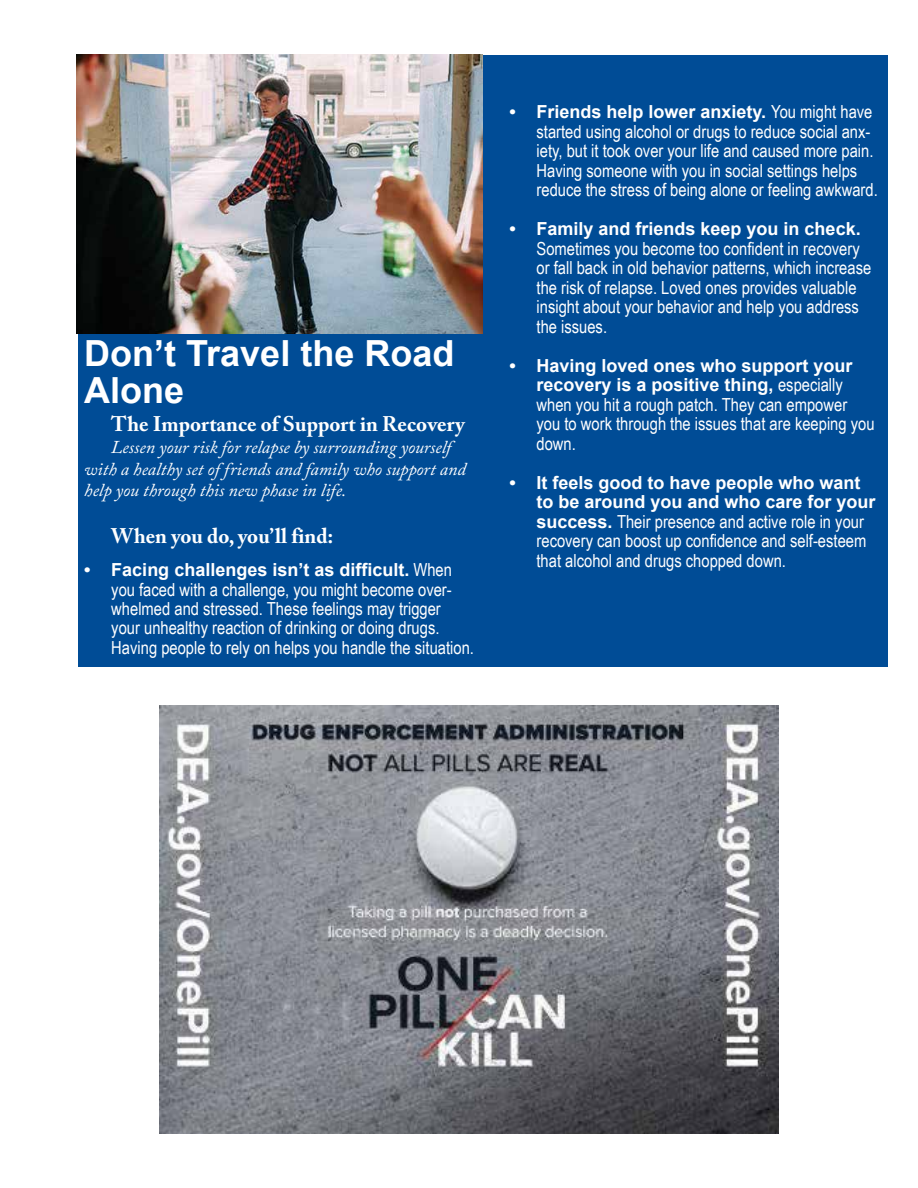
<style>
.page{position:relative;width:918px;height:1188px;background:#fff}
.page>*{position:absolute;margin:0;border:0;box-sizing:border-box;transform-origin:0 0}
.t1{font:700 36px/37.5px "Arial";color:#fff}
.t2{font:700 21px "Adobe Caslon Pro";color:#fff}
.t3{font:18px/19.5px "Arial Narrow";color:#fff}
.t4{font:700 18px/19.5px "Arial";color:#fff}
.t5{font:italic 18px/21.6px "Adobe Caslon Pro";color:#fff}
.s1{font-family:"Arial Narrow";font-weight:400}
.s2{font-family:"Arial";font-weight:700}
</style>
<div class="page">
<div style="left:78px;top:56px;width:810px;height:611px;background:#004c96"></div>
<img style="left:76px;top:54px;width:407px;height:280px">
<img style="left:160px;top:705px;width:618px;height:429px">
<h1 class="t1" style="left:84px;top:336px;width:372px">Don’t Travel the Road<br>Alone</h1>
<p class="t2" style="left:111px;top:412px;width:355px">The Importance of Support in Recovery</p>
<p class="t5" style="left:84px;top:436px;width:383px;text-indent:27px">Lessen your risk for relapse by surrounding yourself with a healthy set of friends and family who support and help you through this new phase in life.</p>
<p class="t2" style="left:111px;top:523px;width:224px">When you do, you’ll find:</p>
<p class="t4" style="left:84px;top:561px;width:369px">• Facing challenges isn’t as difficult. <span class="s1">When</span></p>
<p class="t3" style="left:111px;top:579px;width:364px">you faced with a challenge, you might become over&shy;whelmed and stressed. These feelings may trigger your unhealthy reaction of drinking or doing drugs.<br>Having people to rely on helps you handle the situation.</p>
<p class="t4" style="left:510px;top:103px;width:364px">• Friends help lower anxiety. <span class="s1">You might have</span></p>
<p class="t3" style="left:537px;top:121px;width:343px">started using alcohol or drugs to reduce social anx&shy;iety, but it took over your life and caused more pain.<br>Having someone with you in social settings helps reduce the stress of being alone or feeling awkward.</p>
<p class="t4" style="left:510px;top:220px;width:353px">• Family and friends keep you in check.</p>
<p class="t3" style="left:537px;top:238px;width:336px">Sometimes you become too confident in recovery or fall back in old behavior patterns, which increase the risk of relapse. Loved ones provides valuable insight about your behavior and help you address the issues.</p>
<p class="t4" style="left:537px;top:356px;width:318px;text-indent:-27px">• Having loved ones who support your recovery is a positive thing, <span class="s1">especially</span></p>
<p class="t3" style="left:537px;top:394px;width:340px">when you hit a rough patch. They can empower you to work through the issues that are keeping you down.</p>
<p class="t4" style="left:537px;top:473px;width:341px;text-indent:-27px">• It feels good to have people who want to be around you and who care for your</p>
<p class="t3" style="left:537px;top:511px;width:331px"><span class="s2">success.</span> Their presence and active role in your recovery can boost up confidence and self-esteem that alcohol and drugs chopped down.</p>
</div>
